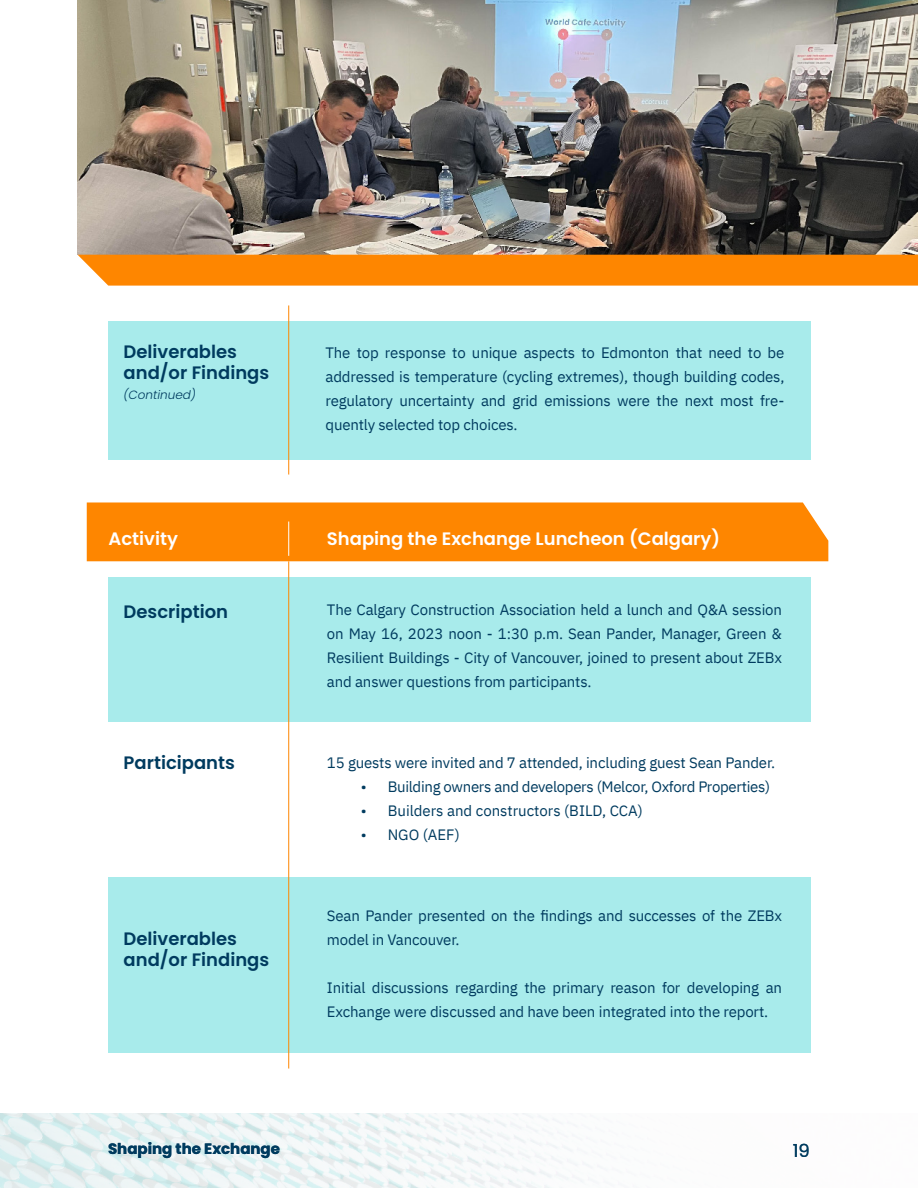
<style>
.page{position:relative;width:918px;height:1188px;background:#fff}
.page>*{position:absolute;margin:0;border:0;box-sizing:border-box;transform-origin:0 0}
.t1{font:600 18px/21px "Poppins";color:#003b5f}
.t2{font:600 18px "Poppins";color:#fff}
.t3{font:18px "Poppins";color:#003b5f}
.t4{font:15px/24px "IBM Plex Sans";letter-spacing:-.01em;color:#003b5f;text-align:justify}
.t5{font:700 15px "Poppins";color:#003b5f}
.t6{font:italic 300 12px "Poppins";color:#003b5f}
</style>
<div class="page">
<img style="left:0;top:1113px;width:601px;height:75px">
<div style="left:87px;top:502px;width:741px;height:59px;background:#fe8600"></div>
<div style="left:108px;top:578px;width:703px;height:144px;background:#a8ebeb"></div>
<div style="left:108px;top:878px;width:703px;height:175px;background:#a8ebeb"></div>
<hr style="left:288px;top:561px;width:1px;height:508px;background:#fe8600">
<hr style="left:288px;top:522px;width:1px;height:34px;background:#fff">
<div style="left:108px;top:321px;width:703px;height:138px;background:#a8ebeb"></div>
<hr style="left:288px;top:305px;width:1px;height:170px;background:#fe8600">
<img style="left:78px;top:0;width:840px;height:255px">
<div style="left:78px;top:255px;width:840px;height:31px;background:#fe8600"></div>
<p class="t1" style="left:124px;top:341px;width:147px">Deliverables and/or Findings</p>
<p class="t6" style="left:124px;top:387px;width:74px">(Continued)</p>
<p class="t4" style="left:326px;top:340px;width:460px">The top response to unique aspects to Edmonton that need to be addressed is temperature (cycling extremes), though building codes, regulatory uncertainty and grid emissions were the next most fre&shy;quently selected top choices.</p>
<p class="t2" style="left:109px;top:529px;width:71px">Activity</p>
<p class="t2" style="left:327px;top:529px;width:395px">Shaping the Exchange Luncheon (Calgary)</p>
<p class="t1" style="left:124px;top:601px;width:106px">Description</p>
<p class="t1" style="left:124px;top:752px;width:113px">Participants</p>
<p class="t1" style="left:124px;top:928px;width:147px">Deliverables and/or Findings</p>
<p class="t4" style="left:327px;top:597px;width:457px">The Calgary Construction Association held a lunch and Q&amp;A session on May 16, 2023 noon - 1:30 p.m. Sean Pander, Manager, Green &amp; Resilient Buildings - City of Vancouver, joined to present about ZEBx and answer questions from participants.</p>
<p class="t4" style="left:327px;top:750px;width:450px">15 guests were invited and 7 attended, including guest Sean Pander.</p>
<p class="t4" style="left:361px;top:774px;width:411px">• Building owners and developers (Melcor, Oxford Properties)</p>
<p class="t4" style="left:361px;top:798px;width:284px">• Builders and constructors (BILD, CCA)</p>
<p class="t4" style="left:361px;top:822px;width:101px">• NGO (AEF)</p>
<p class="t4" style="left:327px;top:903px;width:457px">Sean Pander presented on the findings and successes of the ZEBx model in Vancouver.</p>
<p class="t4" style="left:327px;top:975px;width:457px">Initial discussions regarding the primary reason for developing an<br>Exchange were discussed and have been integrated into the report.</p>
<p class="t5" style="left:108px;top:1140px;width:174px">Shaping the Exchange</p>
<p class="t3" style="left:793px;top:1140px;width:19px">19</p>
</div>
